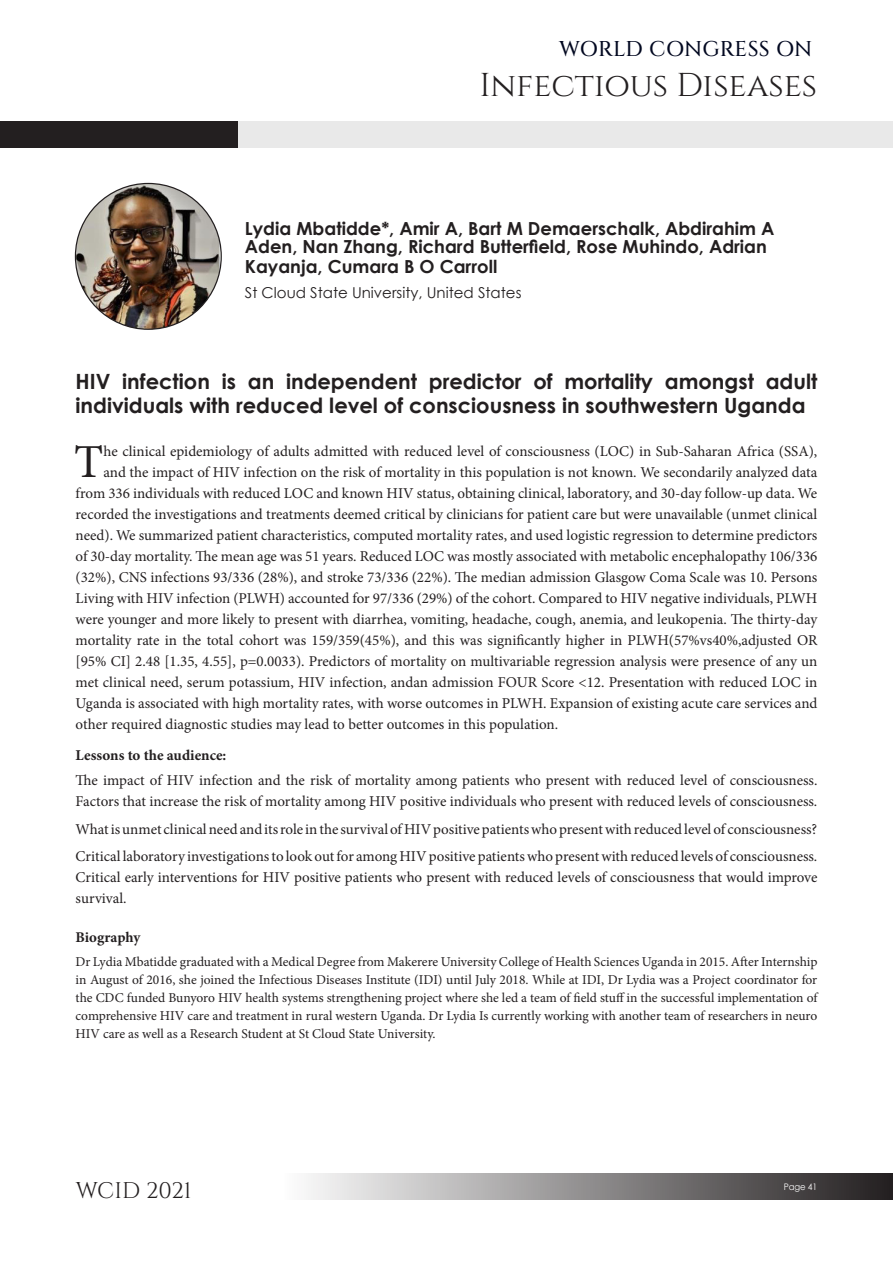
<style>
.page{position:relative;width:893px;height:1263px;background:#fff}
.page>*{position:absolute;margin:0;border:0;box-sizing:border-box;transform-origin:0 0}
.Keynote_Affiliation{font:47.25px "Minion Pro";color:#231f20}
.t1{font:33px "Cinzel";color:#231f20}
.t2{font:22.5px "Cinzel";color:#231f20}
.t3{font:500 21.3px "Cinzel";color:#020820}
.Keynote_Title{font:700 21px/24px "Century Gothic";color:#231f20}
.Keynote_Title-2{font:700 18px/18px "Century Gothic";color:#231f20}
.Keynote_Affiliation-2{font:15px/21px "Minion Pro";color:#231f20}
.Keynote_Affiliation-3{font:15px "Century Gothic";color:#231f20}
.Keynote_Affiliation-4{font:700 15px "Minion Pro";color:#231f20}
.Biography_Heading_Co{font:700 14.85px "Minion Pro";color:#231f20}
.Keynote_Affiliation-5{font:13.5px/17.9px "Minion Pro";letter-spacing:-.005em;color:#231f20;text-align:justify}
.t4{font:9px "Century Gothic";letter-spacing:-.01em;color:#fff;scale:.95 1}
</style>
<div class="page">
<div style="left:284px;top:1173px;width:609px;height:26px;background:linear-gradient(to right,#fdfdfd,#231f20)"></div>
<div style="left:0;top:121px;width:893px;height:27px;background:#e9e9e9"></div>
<div style="left:0;top:121px;width:237px;height:27px;background:#231f20"></div>
<img style="left:75px;top:183px;width:146px;height:146px;border-radius:73px">
<h3 class="t3" style="left:559px;top:35px;width:255px">WORLD CONGRESS ON</h3>
<h2 class="t1" style="left:479px;top:63px;width:339px">Infectious Diseases</h2>
<p class="Keynote_Title-2" style="left:245px;top:219px;width:531px">Lydia Mbatidde*, Amir A, Bart M Demaerschalk, Abdirahim A<br>Aden, Nan Zhang, Richard Butterfield, Rose Muhindo, Adrian</p>
<p class="Keynote_Title-2" style="left:245px;top:257px;width:254px">Kayanja, Cumara B O Carroll</p>
<p class="Keynote_Affiliation-3" style="left:245px;top:282px;width:278px">St Cloud State University, United States</p>
<p class="Keynote_Title" style="left:76px;top:369px;width:743px">HIV infection is an independent predictor of mortality amongst adult individuals with reduced level of consciousness in southwestern Uganda</p>
<p class="Keynote_Affiliation" style="left:74px;top:430px;width:31px">T</p>
<p class="Keynote_Affiliation-2" style="left:103px;top:440px;width:715px">he clinical epidemiology of adults admitted with reduced level of consciousness (LOC) in Sub-Saharan Africa (SSA),</p>
<p class="Keynote_Affiliation-2" style="left:103px;top:461px;width:715px">and the impact of HIV infection on the risk of mortality in this population is not known. We secondarily analyzed data</p>
<p class="Keynote_Affiliation-2" style="left:76px;top:482px;width:743px">from 336 individuals with reduced LOC and known HIV status, obtaining clinical, laboratory, and 30-day follow-up data. We</p>
<p class="Keynote_Affiliation-2" style="left:76px;top:503px;width:743px">recorded the investigations and treatments deemed critical by clinicians for patient care but were unavailable (unmet clinical</p>
<p class="Keynote_Affiliation-2" style="left:76px;top:524px;width:743px">need). We summarized patient characteristics, computed mortality rates, and used logistic regression to determine predictors</p>
<p class="Keynote_Affiliation-2" style="left:76px;top:545px;width:743px">of 30-day mortality. The mean age was 51 years. Reduced LOC was mostly associated with metabolic encephalopathy 106/336</p>
<p class="Keynote_Affiliation-2" style="left:76px;top:566px;width:743px">(32%), CNS infections 93/336 (28%), and stroke 73/336 (22%). The median admission Glasgow Coma Scale was 10. Persons</p>
<p class="Keynote_Affiliation-2" style="left:76px;top:587px;width:743px">Living with HIV infection (PLWH) accounted for 97/336 (29%) of the cohort. Compared to HIV negative individuals, PLWH</p>
<p class="Keynote_Affiliation-2" style="left:76px;top:608px;width:743px">were younger and more likely to present with diarrhea, vomiting, headache, cough, anemia, and leukopenia. The thirty-day</p>
<p class="Keynote_Affiliation-2" style="left:76px;top:629px;width:743px">mortality rate in the total cohort was 159/359(45%), and this was significantly higher in PLWH(57%vs40%,adjusted OR</p>
<p class="Keynote_Affiliation-2" style="left:76px;top:650px;width:743px">[95% CI] 2.48 [1.35, 4.55], p=0.0033). Predictors of mortality on multivariable regression analysis were presence of any un</p>
<p class="Keynote_Affiliation-2" style="left:76px;top:671px;width:743px">met clinical need, serum potassium, HIV infection, andan admission FOUR Score &lt;12. Presentation with reduced LOC in</p>
<p class="Keynote_Affiliation-2" style="left:76px;top:692px;width:743px">Uganda is associated with high mortality rates, with worse outcomes in PLWH. Expansion of existing acute care services and</p>
<p class="Keynote_Affiliation-2" style="left:76px;top:713px;width:484px">other required diagnostic studies may lead to better outcomes in this population.</p>
<p class="Keynote_Affiliation-4" style="left:76px;top:745px;width:152px">Lessons to the audience:</p>
<p class="Keynote_Affiliation-2" style="left:76px;top:770px;width:743px">The impact of HIV infection and the risk of mortality among patients who present with reduced level of consciousness.<br>Factors that increase the risk of mortality among HIV positive individuals who present with reduced levels of consciousness.</p>
<p class="Keynote_Affiliation-2" style="left:76px;top:819px;width:743px">What is unmet clinical need and its role in the survival of HIV positive patients who present with reduced level of consciousness?</p>
<p class="Keynote_Affiliation-2" style="left:76px;top:846px;width:743px;text-align:justify">Critical laboratory investigations to look out for among HIV positive patients who present with reduced levels of consciousness.<br>Critical early interventions for HIV positive patients who present with reduced levels of consciousness that would improve survival.</p>
<p class="Biography_Heading_Co" style="left:76px;top:927px;width:66px">Biography</p>
<p class="Keynote_Affiliation-5" style="left:76px;top:953px;width:743px">Dr Lydia Mbatidde graduated with a Medical Degree from Makerere University College of Health Sciences Uganda in 2015. After Internship in August of 2016, she joined the Infectious Diseases Institute (IDI) until July 2018. While at IDI, Dr Lydia was a Project coordinator for the CDC funded Bunyoro HIV health systems strengthening project where she led a team of field stuff in the successful implementation of comprehensive HIV care and treatment in rural western Uganda. Dr Lydia Is currently working with another team of researchers in neuro HIV care as well as a Research Student at St Cloud State University.</p>
<h3 class="t2" style="left:76px;top:1175px;width:117px">WCID 2021</h3>
<p class="t4" style="left:784px;top:1180px;width:37px">Page 41</p>
</div>
